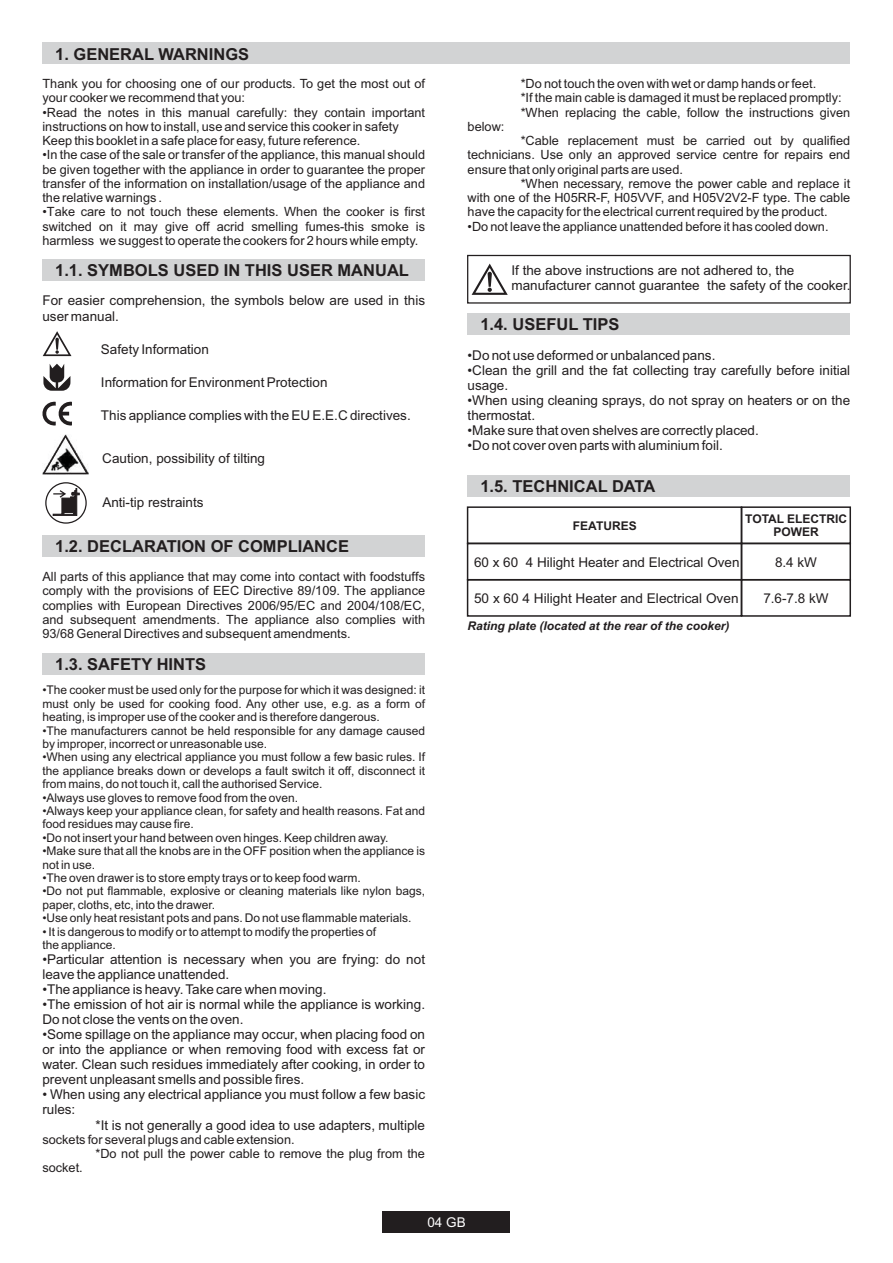
<style>
.page{position:relative;width:893px;height:1263px;background:#fff}
.page>*{position:absolute;margin:0;border:0;box-sizing:border-box;transform-origin:0 0}
.t1{font:700 16.5px "Arial";color:#221e1f}
.t2{font:13.5px/15px "Arial";color:#221e1f}
.t3{font:13.5px "Arial";color:#fff}
.t4{font:700 13.5px "Arial";color:#fff}
.t5{font:12.75px/14.2px "Arial";color:#221e1f}
.t6{font:12px/13.4px "Arial";color:#221e1f}
.t7{font:italic 700 12px "Arial";color:#221e1f}
.t8{font:700 12px/13.4px "Arial";color:#221e1f;text-align:center}
</style>
<div class="page">
<div style="left:42px;top:43px;width:808px;height:21px;background:#d2d3d4"></div>
<div style="left:382px;top:1212px;width:128px;height:21px;background:#221e1f"></div>
<div style="left:42px;top:535px;width:383px;height:22px;background:#d2d3d4"></div>
<div style="left:42px;top:653px;width:383px;height:21px;background:#d2d3d4"></div>
<svg style="left:472px;top:264px;width:36px;height:31px"></svg>
<div style="left:467px;top:255px;width:384px;height:49px;border:1px solid #221e1f"></div>
<div style="left:468px;top:313px;width:382px;height:22px;background:#d2d3d4"></div>
<div style="left:468px;top:475px;width:382px;height:22px;background:#d2d3d4"></div>
<svg style="left:466px;top:506px;width:386px;height:111px"></svg>
<div style="left:42px;top:259px;width:383px;height:21px;background:#d2d3d4"></div>
<svg style="left:43px;top:331px;width:28px;height:25px"></svg>
<svg style="left:43px;top:364px;width:27px;height:27px"></svg>
<svg style="left:42px;top:401px;width:30px;height:25px"></svg>
<svg style="left:45px;top:482px;width:42px;height:42px"></svg>
<img style="left:42px;top:472px;width:47px;height:3px">
<svg style="left:43px;top:435px;width:45px;height:39px"></svg>
<p class="t1" style="left:55px;top:48px;width:195px">1. GENERAL WARNINGS</p>
<p class="t5" style="left:42px;top:78px;width:384px">Thank you for choosing one of our products. To get the most out of your cooker we recommend that you:</p>
<p class="t5" style="left:42px;top:106px;width:384px">•Read the notes in this manual carefully: they contain important instructions on how to install, use and service this cooker in safety<br>Keep this booklet in a safe place for easy, future reference.</p>
<p class="t5" style="left:42px;top:149px;width:384px;text-align:justify">•In the case of the sale or transfer of the appliance, this manual should be given together with the appliance in order to guarantee the proper transfer of the information on installation/usage of the appliance and the relative warnings .</p>
<p class="t5" style="left:42px;top:206px;width:384px;text-align:justify">•Take care to not touch these elements. When the cooker is first switched on it may give off acrid smelling fumes-this smoke is harmless we suggest to operate the cookers for 2 hours while empty.</p>
<p class="t1" style="left:55px;top:264px;width:355px">1.1. SYMBOLS USED IN THIS USER MANUAL</p>
<p class="t2" style="left:42px;top:294px;width:384px">For easier comprehension, the symbols below are used in this user manual.</p>
<p class="t2" style="left:101px;top:343px;width:110px">Safety Information</p>
<p class="t2" style="left:101px;top:376px;width:228px">Information for Environment Protection</p>
<p class="t2" style="left:101px;top:409px;width:311px">This appliance complies with the EU E.E.C directives.</p>
<p class="t2" style="left:102px;top:452px;width:164px">Caution, possibility of tilting</p>
<p class="t2" style="left:102px;top:496px;width:103px">Anti-tip restraints</p>
<p class="t1" style="left:55px;top:541px;width:295px">1.2. DECLARATION OF COMPLIANCE</p>
<p class="t5" style="left:42px;top:571px;width:384px;text-align:justify">All parts of this appliance that may come into contact with foodstuffs comply with the provisions of EEC Directive 89/109. The appliance complies with European Directives 2006/95/EC and 2004/108/EC, and subsequent amendments. The appliance also complies with 93/68 General Directives and subsequent amendments.</p>
<p class="t1" style="left:55px;top:658px;width:152px">1.3. SAFETY HINTS</p>
<p class="t6" style="left:42px;top:685px;width:384px;text-align:justify">•The cooker must be used only for the purpose for which it was designed: it must only be used for cooking food. Any other use, e.g. as a form of heating, is improper use of the cooker and is therefore dangerous.</p>
<p class="t6" style="left:42px;top:725px;width:384px">•The manufacturers cannot be held responsible for any damage caused by improper, incorrect or unreasonable use.</p>
<p class="t6" style="left:42px;top:752px;width:384px;text-align:justify">•When using any electrical appliance you must follow a few basic rules. If the appliance breaks down or develops a fault switch it off, disconnect it from mains, do not touch it, call the authorised Service.</p>
<p class="t6" style="left:42px;top:792px;width:257px">•Always use gloves to remove food from the oven.</p>
<p class="t6" style="left:42px;top:805px;width:384px">•Always keep your appliance clean, for safety and health reasons. Fat and food residues may cause fire.</p>
<p class="t6" style="left:42px;top:832px;width:348px">•Do not insert your hand between oven hinges. Keep children away.</p>
<p class="t6" style="left:42px;top:845px;width:384px">•Make sure that all the knobs are in the OFF position when the appliance is not in use.</p>
<p class="t6" style="left:42px;top:872px;width:320px">•The oven drawer is to store empty trays or to keep food warm.</p>
<p class="t6" style="left:42px;top:886px;width:384px">•Do not put flammable, explosive or cleaning materials like nylon bags, paper, cloths, etc, into the drawer.</p>
<p class="t6" style="left:42px;top:912px;width:370px">•Use only heat resistant pots and pans. Do not use flammable materials.</p>
<p class="t6" style="left:42px;top:926px;width:335px">• It is dangerous to modify or to attempt to modify the properties of the appliance.</p>
<p class="t2" style="left:42px;top:953px;width:384px">•Particular attention is necessary when you are frying: do not leave the appliance unattended.</p>
<p class="t2" style="left:42px;top:983px;width:286px">•The appliance is heavy. Take care when moving.</p>
<p class="t2" style="left:42px;top:998px;width:384px">•The emission of hot air is normal while the appliance is working.<br>Do not close the vents on the oven.</p>
<p class="t2" style="left:42px;top:1028px;width:384px;text-align:justify">•Some spillage on the appliance may occur, when placing food on or into the appliance or when removing food with excess fat or water. Clean such residues immediately after cooking, in order to prevent unpleasant smells and possible fires.</p>
<p class="t2" style="left:42px;top:1088px;width:384px">• When using any electrical appliance you must follow a few basic rules:</p>
<p class="t2" style="left:95px;top:1119px;width:331px">*It is not generally a good idea to use adapters, multiple</p>
<p class="t5" style="left:42px;top:1134px;width:254px">sockets for several plugs and cable extension.</p>
<p class="t5" style="left:95px;top:1148px;width:331px">*Do not pull the power cable to remove the plug from the</p>
<p class="t5" style="left:42px;top:1162px;width:42px">socket.</p>
<p class="t5" style="left:468px;top:121px;width:38px">below:</p>
<p class="t5" style="left:521px;top:78px;width:331px">*Do not touch the oven with wet or damp hands or feet.<br>*If the main cable is damaged it must be replaced promptly: *When replacing the cable, follow the instructions given</p>
<p class="t5" style="left:521px;top:135px;width:331px">*Cable replacement must be carried out by qualified</p>
<p class="t5" style="left:468px;top:149px;width:384px">technicians. Use only an approved service centre for repairs end</p>
<p class="t5" style="left:468px;top:163px;width:217px">ensure that only original parts are used.</p>
<p class="t5" style="left:521px;top:178px;width:331px">*When necessary, remove the power cable and replace it</p>
<p class="t5" style="left:467px;top:192px;width:384px">with one of the H05RR-F, H05VVF, and H05V2V2-F type. The cable</p>
<p class="t5" style="left:467px;top:206px;width:361px">have the capacity for the electrical current required by the product.</p>
<p class="t5" style="left:467px;top:220px;width:362px">•Do not leave the appliance unattended before it has cooled down.</p>
<p class="t2" style="left:511px;top:264px;width:341px">If the above instructions are not adhered to, the manufacturer cannot guarantee the safety of the cooker.</p>
<p class="t1" style="left:480px;top:318px;width:141px">1.4. USEFUL TIPS</p>
<p class="t2" style="left:468px;top:349px;width:249px">•Do not use deformed or unbalanced pans.</p>
<p class="t2" style="left:468px;top:364px;width:384px">•Clean the grill and the fat collecting tray carefully before initial usage.</p>
<p class="t2" style="left:468px;top:394px;width:384px">•When using cleaning sprays, do not spray on heaters or on the thermostat.</p>
<p class="t2" style="left:468px;top:424px;width:293px">•Make sure that oven shelves are correctly placed.</p>
<p class="t2" style="left:467px;top:439px;width:257px">•Do not cover oven parts with aluminium foil.</p>
<p class="t1" style="left:480px;top:481px;width:177px">1.5. TECHNICAL DATA</p>
<p class="t8" style="left:573px;top:520px;width:65px">FEATURES</p>
<p class="t8" style="left:745px;top:513px;width:103px">TOTAL ELECTRIC<br>POWER</p>
<p class="t2" style="left:474px;top:556px;width:267px">60 x 60 4 Hilight Heater and Electrical Oven</p>
<p class="t2" style="left:775px;top:556px;width:43px">8.4 kW</p>
<p class="t2" style="left:474px;top:592px;width:266px">50 x 60 4 Hilight Heater and Electrical Oven</p>
<p class="t2" style="left:763px;top:592px;width:67px">7.6-7.8 kW</p>
<p class="t7" style="left:468px;top:621px;width:263px">Rating plate (located at the rear of the cooker)</p>
<p class="t3" style="left:427px;top:1218px;width:40px">04 GB</p>
<p class="t4" style="left:435px;top:1218px;width:9px">1</p>
</div>
